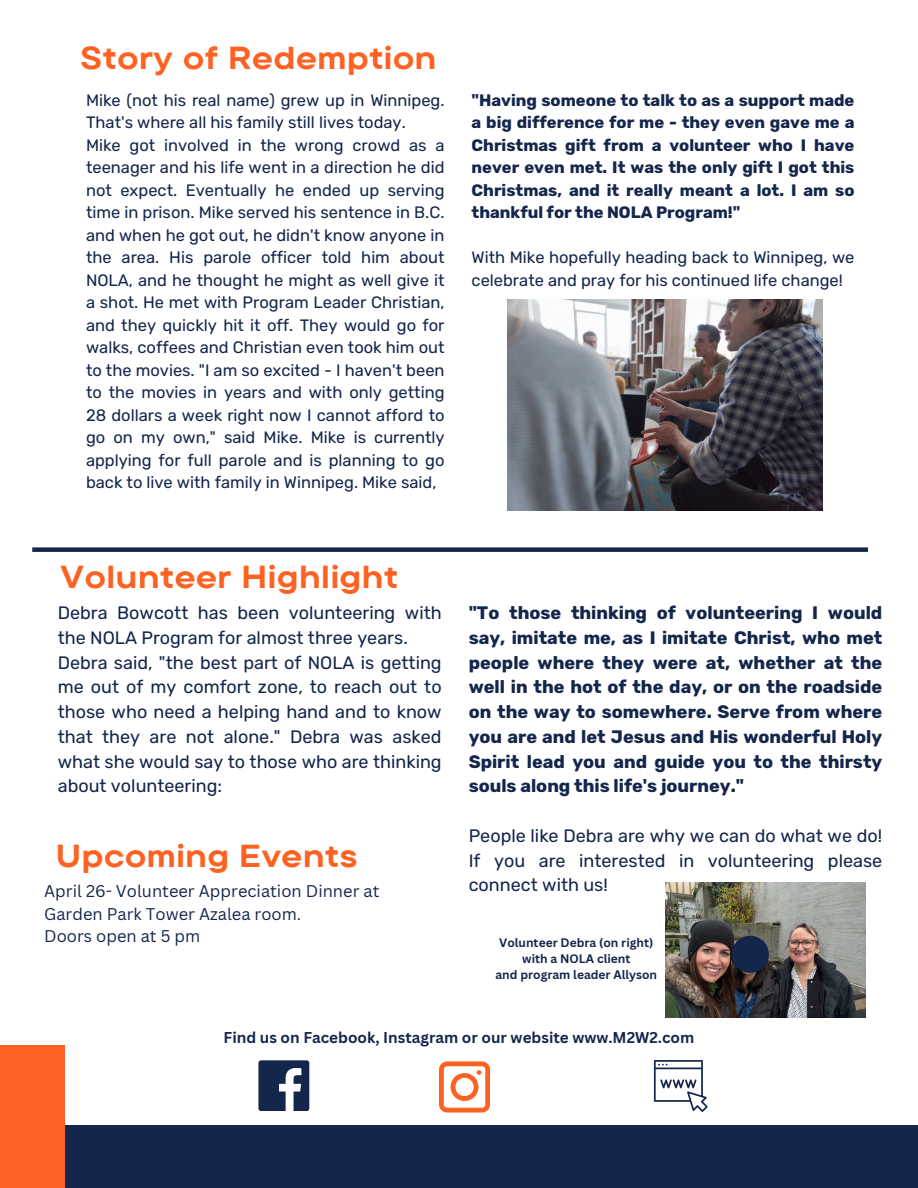
<style>
.page{position:relative;width:918px;height:1188px;background:#fff}
.page>*{position:absolute;margin:0;border:0;box-sizing:border-box;transform-origin:0 0}
.t1{font:700 31.8px "TT Commons Pro Exp";color:#fd6223}
.t2{font:18px/24.8px "Rubik";color:#14264b}
.t3{font:700 18px/24.8px "Rubik";color:#14264b;text-align:justify}
.t4{font:16.5px/22.5px "Rubik";color:#14264b}
.t5{font:700 16.5px/22.5px "Rubik";color:#14264b;text-align:justify}
.t6{font:16.5px/22.5px "Canva Sans";color:#14264b}
.t7{font:700 15.3px "Canva Sans";color:#14264b}
.t8{font:700 12px/16px "Canva Sans";color:#14264b;text-align:center}
</style>
<div class="page">
<img style="left:508px;top:300px;width:315px;height:210px">
<div style="left:0;top:1125px;width:918px;height:63px;background:#14264b"></div>
<div style="left:0;top:1045px;width:65px;height:143px;background:#fd6223"></div>
<svg style="left:439px;top:1061px;width:51px;height:51px"></svg>
<div style="left:258px;top:1060px;width:51px;height:51px;background:#14264b;border-radius:3px"></div>
<svg style="left:279px;top:1068px;width:22px;height:43px"></svg>
<svg style="left:654px;top:1060px;width:54px;height:52px"></svg>
<img style="left:666px;top:882px;width:200px;height:135px">
<div style="left:732px;top:936px;width:37px;height:37px;background:#14264b;border-radius:50%"></div>
<div style="left:32px;top:547px;width:836px;height:5px;background:#14264b"></div>
<h1 class="t1" style="left:80px;top:37px;width:358px">Story of Redemption</h1>
<p class="t4" style="left:86px;top:89px;width:360px">Mike (not his real name) grew up in Winnipeg.<br>That's where all his family still lives today.<br>Mike got involved in the wrong crowd as a teenager and his life went in a direction he did not expect. Eventually he ended up serving time in prison. Mike served his sentence in B.C. and when he got out, he didn't know anyone in the area. His parole officer told him about NOLA, and he thought he might as well give it a shot. He met with Program Leader Christian, and they quickly hit it off. They would go for walks, coffees and Christian even took him out to the movies. "I am so excited - I haven't been to the movies in years and with only getting 28 dollars a week right now I cannot afford to go on my own," said Mike. Mike is currently applying for full parole and is planning to go back to live with family in Winnipeg. Mike said,</p>
<p class="t5" style="left:472px;top:89px;width:384px">"Having someone to talk to as a support made a big difference for me - they even gave me a Christmas gift from a volunteer who I have never even met. It was the only gift I got this Christmas, and it really meant a lot. I am so thankful for the NOLA Program!"</p>
<p class="t4" style="left:472px;top:246px;width:384px">With Mike hopefully heading back to Winnipeg, we celebrate and pray for his continued life change!</p>
<h1 class="t1" style="left:60px;top:556px;width:340px">Volunteer Highlight</h1>
<p class="t2" style="left:58px;top:601px;width:385px">Debra Bowcott has been volunteering with the NOLA Program for almost three years.<br>Debra said, "the best part of NOLA is getting me out of my comfort zone, to reach out to those who need a helping hand and to know that they are not alone." Debra was asked what she would say to those who are thinking about volunteering:</p>
<p class="t3" style="left:469px;top:601px;width:415px">"To those thinking of volunteering I would say, imitate me, as I imitate Christ, who met people where they were at, whether at the well in the hot of the day, or on the roadside on the way to somewhere. Serve from where you are and let Jesus and His wonderful Holy Spirit lead you and guide you to the thirsty souls along this life's journey."</p>
<p class="t2" style="left:469px;top:823px;width:415px;text-align:justify">People like Debra are why we can do what we do!<br>If you are interested in volunteering please connect with us!</p>
<h1 class="t1" style="left:56px;top:836px;width:304px">Upcoming Events</h1>
<p class="t6" style="left:44px;top:880px;width:337px">April 26- Volunteer Appreciation Dinner at<br>Garden Park Tower Azalea room.<br>Doors open at 5 pm</p>
<p class="t8" style="left:495px;top:934px;width:163px">Volunteer Debra (on right) with a NOLA client<br>and program leader Allyson</p>
<p class="t7" style="left:224px;top:1027px;width:472px">Find us on Facebook, Instagram or our website www.M2W2.com</p>
</div>
